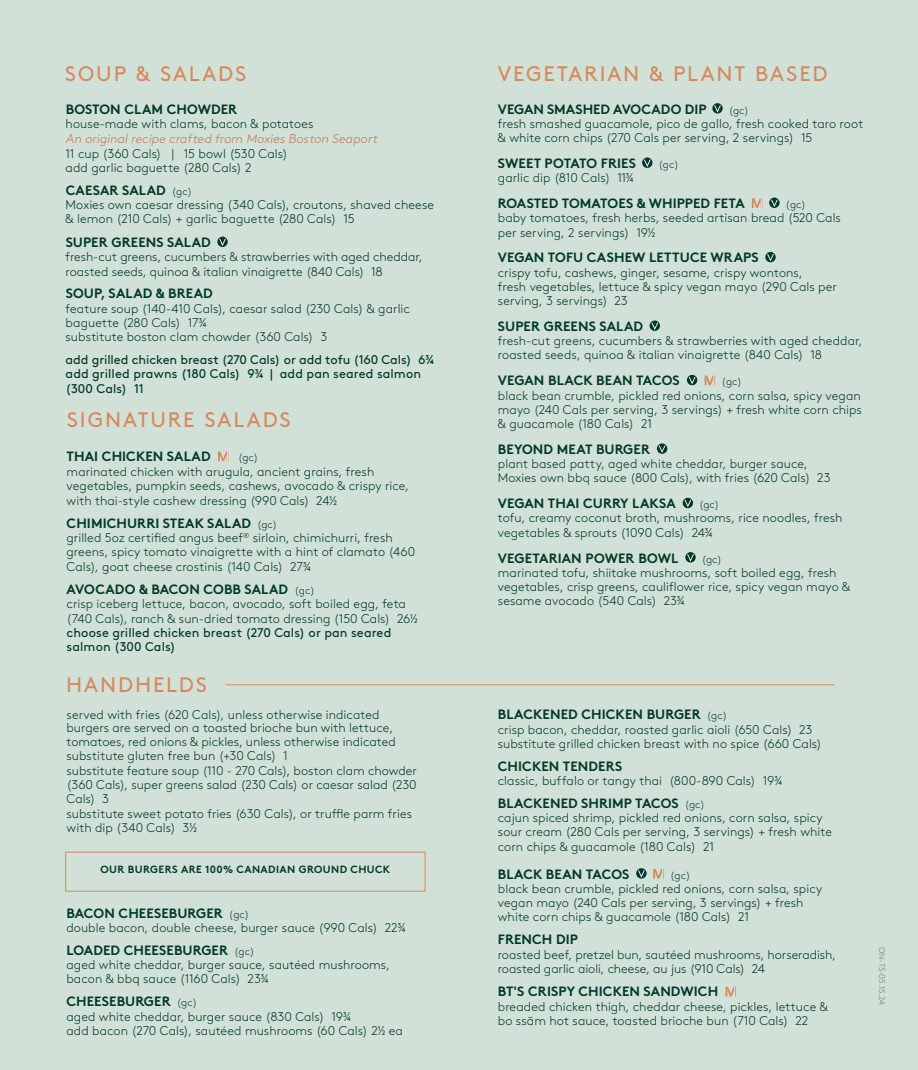
<style>
.page{position:relative;width:918px;height:1070px;background:#fff}
.page>*{position:absolute;margin:0;border:0;box-sizing:border-box;transform-origin:0 0}
.t1{font:21px "Brown";letter-spacing:.09em;color:#d58a5d}
.t2{font:700 13.5px "Brown";letter-spacing:.005em;color:#00392c}
.t3{font:700 13.5px "Brown";letter-spacing:.005em;color:#00392b}
.t4{font:300 12.6px/14.2px "Brown";letter-spacing:.005em;color:#00392c}
.t5{font:12.6px/14.2px "Brown";letter-spacing:.005em;color:#00392c}
.t6{font:300 12.6px/14.2px "Brown";color:#00392b}
.t7{font:700 10.5px "Brown";letter-spacing:.035em;color:#00392b}
.t8{font:300 10.5px "Brown";color:#00392b}
.t9{font:300 8.25px "Brown";letter-spacing:-.01em;color:#64847c}
.s1{font-style:italic;color:#c07953}
.s2{color:#00392b}
.s3{font-weight:300;font-size:10.5px;color:#00392b}
</style>
<div class="page">
<div style="left:0;top:0;width:918px;height:1069px;background:#d2e1d8"></div>
<div style="left:65px;top:851px;width:360px;height:40px;border:1px solid #d58a5d"></div>
<hr style="left:226px;top:684px;width:608px;height:1px;background:#d4895d">
<svg style="left:217px;top:236px;width:11px;height:11px"></svg>
<svg style="left:219px;top:239px;width:7px;height:7px"></svg>
<svg style="left:712px;top:103px;width:11px;height:10px"></svg>
<svg style="left:714px;top:105px;width:7px;height:7px"></svg>
<svg style="left:642px;top:157px;width:11px;height:11px"></svg>
<svg style="left:644px;top:159px;width:7px;height:8px"></svg>
<svg style="left:752px;top:198px;width:10px;height:10px"></svg>
<svg style="left:769px;top:197px;width:11px;height:11px"></svg>
<svg style="left:771px;top:200px;width:7px;height:7px"></svg>
<div style="left:765px;top:252px;width:11px;height:10px;background:#00392b;border-radius:50%"></div>
<svg style="left:767px;top:254px;width:7px;height:7px"></svg>
<svg style="left:650px;top:320px;width:10px;height:11px"></svg>
<svg style="left:651px;top:322px;width:7px;height:8px"></svg>
<svg style="left:687px;top:375px;width:10px;height:10px"></svg>
<svg style="left:689px;top:377px;width:7px;height:7px"></svg>
<svg style="left:705px;top:375px;width:10px;height:10px"></svg>
<svg style="left:657px;top:443px;width:10px;height:11px"></svg>
<svg style="left:659px;top:445px;width:7px;height:7px"></svg>
<svg style="left:683px;top:497px;width:10px;height:11px"></svg>
<svg style="left:684px;top:500px;width:7px;height:7px"></svg>
<svg style="left:685px;top:552px;width:11px;height:10px"></svg>
<svg style="left:687px;top:554px;width:7px;height:7px"></svg>
<svg style="left:636px;top:868px;width:11px;height:10px"></svg>
<svg style="left:638px;top:870px;width:7px;height:7px"></svg>
<svg style="left:653px;top:868px;width:11px;height:10px"></svg>
<svg style="left:726px;top:986px;width:10px;height:10px"></svg>
<svg style="left:218px;top:451px;width:9px;height:10px"></svg>
<h1 class="t1" style="left:65px;top:57px;width:183px">SOUP &amp; SALADS</h1>
<p class="t3" style="left:66px;top:98px;width:173px">BOSTON CLAM CHOWDER</p>
<p class="t4" style="left:66px;top:116px;width:249px">house-made with clams, bacon &amp; potatoes</p>
<p class="t4" style="left:66px;top:130px;width:316px;line-height:14.7px"><span class="s1">An originalrecipe crafted from MoxiesBoston Seaport<br></span>11 cup (360 Cals) <span class="s2">|</span> 15 bowl (530 Cals)<br>add garlic baguette (280 Cals) 2</p>
<p class="t2" style="left:66px;top:179px;width:128px">CAESAR SALAD <span class="s3">(gc)</span></p>
<p class="t4" style="left:66px;top:197px;width:370px">Moxies own caesar dressing (340 Cals), croutons, shaved cheese &amp; lemon (210 Cals) + garlic baguette (280 Cals) 15</p>
<p class="t2" style="left:66px;top:231px;width:147px">SUPER GREENS SALAD</p>
<p class="t4" style="left:66px;top:249px;width:359px">fresh-cut greens, cucumbers &amp; strawberries with aged cheddar, roasted seeds, quinoa &amp; italian vinaigrette (840 Cals) 18</p>
<p class="t2" style="left:66px;top:283px;width:149px">SOUP, SALAD &amp; BREAD</p>
<p class="t4" style="left:66px;top:300px;width:346px">feature soup (140-410 Cals), caesar salad (230 Cals) &amp; garlic baguette (280 Cals) 17¾<br>substitute boston clam chowder (360 Cals) 3</p>
<p class="t5" style="left:66px;top:351px;width:370px">add grilled chicken breast (270 Cals) or add tofu (160 Cals) 6¾ add grilled prawns (180 Cals) 9¾ | add pan seared salmon (300 Cals) 11</p>
<h1 class="t1" style="left:67px;top:404px;width:226px">SIGNATURE SALADS</h1>
<p class="t2" style="left:67px;top:445px;width:146px">THAI CHICKEN SALAD</p>
<p class="t8" style="left:238px;top:450px;width:22px">(gc)</p>
<p class="t4" style="left:67px;top:463px;width:344px">marinated chicken with arugula, ancient grains, fresh vegetables, pumpkin seeds, cashews, avocado &amp; crispy rice, with thai-style cashew dressing (990 Cals) 24½</p>
<p class="t2" style="left:67px;top:512px;width:212px">CHIMICHURRI STEAK SALAD <span class="s3">(gc)</span></p>
<p class="t4" style="left:67px;top:529px;width:350px">grilled 5oz certified angus beef<sup>®</sup> sirloin, chimichurri, fresh greens, spicy tomato vinaigrette with a hint of clamato (460<br>Cals), goat cheese crostinis (140 Cals) 27¾</p>
<p class="t2" style="left:67px;top:578px;width:250px">AVOCADO &amp; BACON COBB SALAD <span class="s3">(gc)</span></p>
<p class="t4" style="left:67px;top:596px;width:353px">crisp iceberg lettuce, bacon, avocado, soft boiled egg, feta (740 Cals), ranch &amp; sun-dried tomato dressing (150 Cals) 26½</p>
<p class="t5" style="left:67px;top:624px;width:326px">choose grilled chicken breast (270 Cals) or pan seared salmon (300 Cals)</p>
<h1 class="t1" style="left:66px;top:668px;width:142px">HANDHELDS</h1>
<p class="t4" style="left:67px;top:706px;width:315px">served with fries (620 Cals), unless otherwise indicated</p>
<p class="t6" style="left:67px;top:719px;width:331px">burgers are served on a toasted brioche bun with lettuce, tomatoes, red onions &amp; pickles, unless otherwise indicated</p>
<p class="t4" style="left:67px;top:748px;width:352px">substitute gluten free bun (+30 Cals) 1<br>substitute feature soup (110 - 270 Cals), boston clam chowder (360 Cals), super greens salad (230 Cals) or caesar salad (230<br>Cals) 3<br>substitute sweet potato fries (630 Cals), or truffle parm fries with dip (340 Cals) 3½</p>
<p class="t7" style="left:101px;top:860px;width:291px">OUR BURGERS ARE 100% CANADIAN GROUND CHUCK</p>
<p class="t2" style="left:66px;top:901px;width:184px">BACON CHEESEBURGER <span class="s3">(gc)</span></p>
<p class="t4" style="left:66px;top:919px;width:340px">double bacon, double cheese, burger sauce (990 Cals) 22¾</p>
<p class="t2" style="left:66px;top:938px;width:190px">LOADED CHEESEBURGER <span class="s3">(gc)</span></p>
<p class="t4" style="left:66px;top:956px;width:325px">aged white cheddar, burger sauce, sautéed mushrooms, bacon &amp; bbq sauce (1160 Cals) 23¾</p>
<p class="t2" style="left:66px;top:990px;width:132px">CHEESEBURGER <span class="s3">(gc)</span></p>
<p class="t4" style="left:66px;top:1007px;width:338px">aged white cheddar, burger sauce (830 Cals) 19¾<br>add bacon (270 Cals), sautéed mushrooms (60 Cals) 2½ ea</p>
<h1 class="t1" style="left:498px;top:57px;width:331px">VEGETARIAN &amp; PLANT BASED</h1>
<p class="t2" style="left:498px;top:98px;width:210px">VEGAN SMASHED AVOCADO DIP</p>
<p class="t8" style="left:729px;top:102px;width:22px">(gc)</p>
<p class="t4" style="left:498px;top:115px;width:367px">fresh smashed guacamole, pico de gallo, fresh cooked taro root &amp; white corn chips (270 Cals per serving, 2 servings) 15</p>
<p class="t2" style="left:498px;top:152px;width:140px">SWEET POTATO FRIES</p>
<p class="t8" style="left:659px;top:156px;width:22px">(gc)</p>
<p class="t4" style="left:498px;top:170px;width:137px">garlic dip (810 Cals) 11¾</p>
<p class="t2" style="left:498px;top:192px;width:248px">ROASTED TOMATOES &amp; WHIPPED FETA</p>
<p class="t8" style="left:786px;top:196px;width:22px">(gc)</p>
<p class="t4" style="left:498px;top:210px;width:345px">baby tomatoes, fresh herbs, seeded artisan bread (520 Cals per serving, 2 servings) 19½</p>
<p class="t2" style="left:498px;top:246px;width:262px">VEGAN TOFU CASHEW LETTUCE WRAPS</p>
<p class="t4" style="left:498px;top:264px;width:341px">crispy tofu, cashews, ginger, sesame, crispy wontons,<br>fresh vegetables, lettuce &amp; spicy vegan mayo (290 Cals per serving, 3 servings) 23</p>
<p class="t2" style="left:498px;top:315px;width:147px">SUPER GREENS SALAD</p>
<p class="t4" style="left:498px;top:333px;width:366px">fresh-cut greens, cucumbers &amp; strawberries with aged cheddar, roasted seeds, quinoa &amp; italian vinaigrette (840 Cals) 18</p>
<p class="t2" style="left:498px;top:369px;width:183px">VEGAN BLACK BEAN TACOS</p>
<p class="t8" style="left:722px;top:374px;width:22px">(gc)</p>
<p class="t4" style="left:498px;top:387px;width:366px;text-align:justify">black bean crumble, pickled red onions, corn salsa, spicy vegan mayo (240 Cals per serving, 3 servings) + fresh white corn chips &amp; guacamole (180 Cals) 21</p>
<p class="t2" style="left:498px;top:438px;width:154px">BEYOND MEAT BURGER</p>
<p class="t4" style="left:498px;top:455px;width:334px">plant based patty, aged white cheddar, burger sauce,<br>Moxies own bbq sauce (800 Cals), with fries (620 Cals) 23</p>
<p class="t2" style="left:498px;top:492px;width:179px">VEGAN THAI CURRY LAKSA</p>
<p class="t8" style="left:699px;top:496px;width:22px">(gc)</p>
<p class="t4" style="left:498px;top:510px;width:346px">tofu, creamy coconut broth, mushrooms, rice noodles, fresh vegetables &amp; sprouts (1090 Cals) 24¾</p>
<p class="t2" style="left:498px;top:546px;width:182px">VEGETARIAN POWER BOWL</p>
<p class="t8" style="left:702px;top:551px;width:22px">(gc)</p>
<p class="t4" style="left:498px;top:564px;width:354px">marinated tofu, shiitake mushrooms, soft boiled egg, fresh vegetables, crisp greens, cauliflower rice, spicy vegan mayo &amp; sesame avocado (540 Cals) 23¾</p>
<p class="t2" style="left:498px;top:703px;width:231px">BLACKENED CHICKEN BURGER <span class="s3">(gc)</span></p>
<p class="t4" style="left:498px;top:721px;width:326px">crisp bacon, cheddar, roasted garlic aioli (650 Cals) 23 substitute grilled chicken breast with no spice (660 Cals)</p>
<p class="t2" style="left:498px;top:754px;width:126px">CHICKEN TENDERS</p>
<p class="t4" style="left:498px;top:772px;width:286px">classic, buffalo or tangy thai (800-890 Cals) 19¾</p>
<p class="t2" style="left:498px;top:792px;width:209px">BLACKENED SHRIMP TACOS <span class="s3">(gc)</span></p>
<p class="t4" style="left:498px;top:809px;width:336px">cajun spiced shrimp, pickled red onions, corn salsa, spicy sour cream (280 Cals per serving, 3 servings) + fresh white corn chips &amp; guacamole (180 Cals) 21</p>
<p class="t2" style="left:498px;top:862px;width:133px">BLACK BEAN TACOS</p>
<p class="t8" style="left:670px;top:867px;width:22px">(gc)</p>
<p class="t4" style="left:498px;top:880px;width:326px">black bean crumble, pickled red onions, corn salsa, spicy vegan mayo (240 Cals per serving, 3 servings) + fresh white corn chips &amp; guacamole (180 Cals) 21</p>
<p class="t2" style="left:498px;top:928px;width:82px">FRENCH DIP</p>
<p class="t4" style="left:498px;top:945px;width:340px">roasted beef, pretzel bun, sautéed mushrooms, horseradish, roasted garlic aioli, cheese, au jus (910 Cals) 24</p>
<p class="t2" style="left:498px;top:980px;width:222px">BT'S CRISPY CHICKEN SANDWICH</p>
<p class="t4" style="left:498px;top:998px;width:331px">breaded chicken thigh, cheddar cheese, pickles, lettuce &amp; bo ssäm hot sauce, toasted brioche bun (710 Cals) 22</p>
<p class="t9" style="left:888px;top:946px;width:59px;rotate:90deg">ON-T5-05.15.24</p>
</div>
